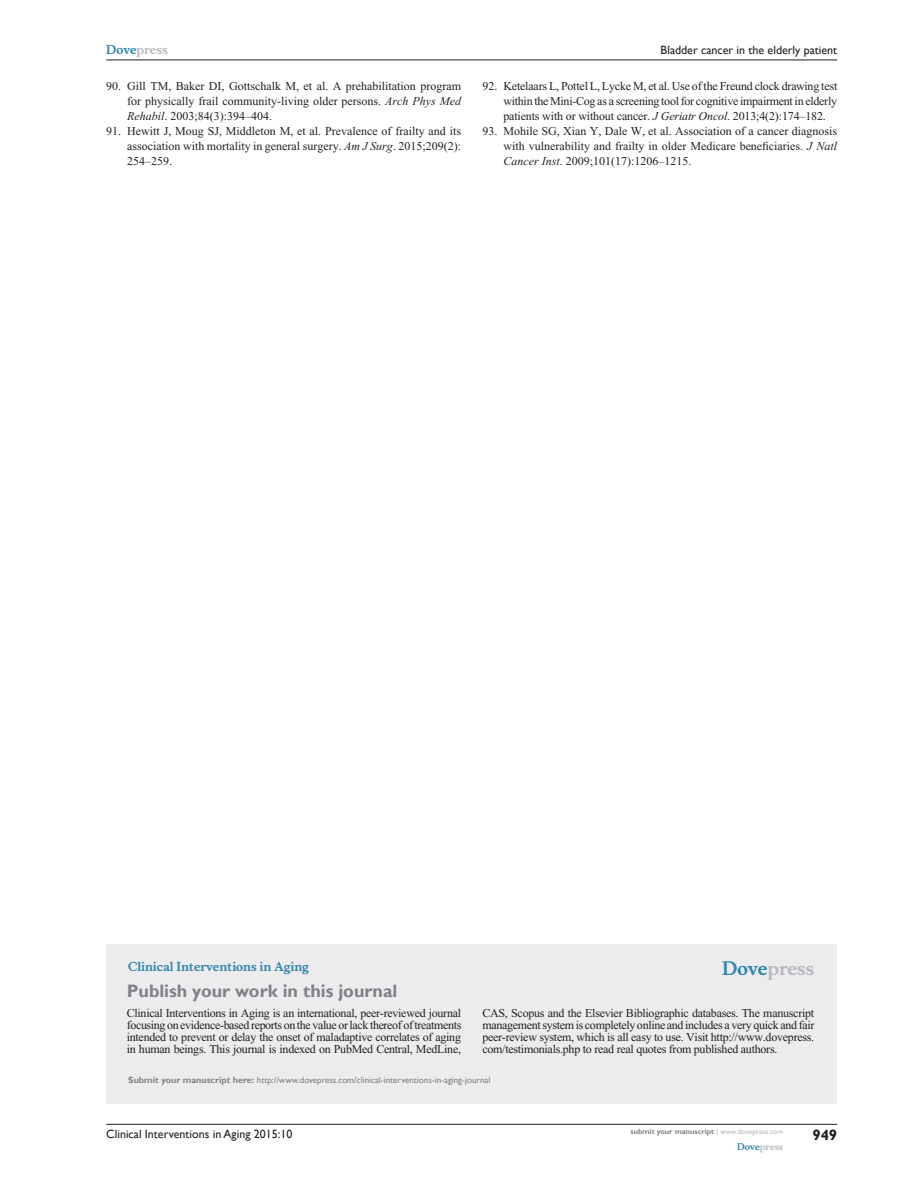
<style>
.page{position:relative;width:918px;height:1188px;background:#fff}
.page>*{position:absolute;margin:0;border:0;box-sizing:border-box;transform-origin:0 0}
.PromBx-H1{font:700 18px "Gill Sans";color:#808285}
.PromBx-Brand{font:700 18px "Musee";color:#b8b9bc}
.t1{font:700 15px "Gill Sans";color:#231f20}
.RefNL2{font:12px/15px "Times New Roman";color:#231f20;text-align:justify}
.PromBx-Tx{font:12px/12px "Times New Roman";letter-spacing:-.02em;color:#231f20;text-align:justify}
.t2{font:12px "Gill Sans";color:#231f20}
.PromBx-JrnlName{font:700 12px "Musee";color:#3485ae}
.t3{font:700 12px "Musee";color:#b8b9bc}
.PromBx-SubmitMssWebA{font:9px "Gill Sans";color:#808285}
.t4{font:700 9px "Musee";color:#b8b9bc}
.t5{font:700 7.5px "Gill Sans";color:#808285}
.s1{color:#3485ae}
.s2{font-style:italic}
.s3{font-weight:700}
.s4{font-weight:400;color:#b8b9bc}
</style>
<div class="page">
<div style="left:106px;top:944px;width:731px;height:159px;background:#ececee"></div>
<hr style="left:106px;top:1124px;width:731px;height:1px;background:#231f20">
<hr style="left:106px;top:60px;width:731px;height:1px;background:#231f20">
<p class="t3" style="left:106px;top:43px;width:63px"><span class="s1">Dove</span>press</p>
<p class="RefNL2" style="left:127px;top:79px;width:335px;text-indent:-21px">90. Gill TM, Baker DI, Gottschalk M, et al. A prehabilitation program for physically frail community-living older persons. <span class="s2">Arch Phys Med Rehabil</span>. 2003;84(3):394–404.</p>
<p class="RefNL2" style="left:127px;top:124px;width:335px;text-indent:-21px">91. Hewitt J, Moug SJ, Middleton M, et al. Prevalence of frailty and its association with mortality in general surgery. <span class="s2">Am J Surg</span>. 2015;209(2):<br>254–259.</p>
<p class="t2" style="left:661px;top:43px;width:178px">Bladder cancer in the elderly patient</p>
<p class="RefNL2" style="left:503px;top:79px;width:335px;text-indent:-21px">92. Ketelaars L, Pottel L, Lycke M, et al. Use of the Freund clock drawing test within the Mini-Cog as a screening tool for cognitive impairment in elderly patients with or without cancer. <span class="s2">J Geriatr Oncol</span>. 2013;4(2):174–182.</p>
<p class="RefNL2" style="left:503px;top:124px;width:335px;text-indent:-21px">93. Mohile SG, Xian Y, Dale W, et al. Association of a cancer diagnosis with vulnerability and frailty in older Medicare beneficiaries. <span class="s2">J Natl Cancer Inst</span>. 2009;101(17):1206–1215.</p>
<p class="PromBx-JrnlName" style="left:128px;top:959px;width:182px">Clinical Interventions in Aging</p>
<p class="PromBx-H1" style="left:127px;top:980px;width:272px">Publish your work in this journal</p>
<p class="PromBx-Brand" style="left:722px;top:958px;width:94px"><span class="s1">Dove</span>press</p>
<p class="PromBx-Tx" style="left:127px;top:1007px;width:336px">Clinical Interventions in Aging is an international, peer-reviewed journal focusing on evidence-based reports on the value or lack thereof of treatments intended to prevent or delay the onset of maladaptive correlates of aging in human beings. This journal is indexed on PubMed Central, MedLine,</p>
<p class="PromBx-Tx" style="left:482px;top:1007px;width:333px">CAS, Scopus and the Elsevier Bibliographic databases. The manuscript management system is completely online and includes a very quick and fair peer-review system, which is all easy to use. Visit http://www.dovepress. com/testimonials.php to read real quotes from published authors.</p>
<p class="PromBx-SubmitMssWebA" style="left:128px;top:1075px;width:364px"><span class="s3">Submit your manuscript here:</span> http://www.dovepress.com/clinical-interventions-in-aging-journal</p>
<p class="t2" style="left:106px;top:1127px;width:188px">Clinical Interventions in Aging 2015:10</p>
<p class="t5" style="left:631px;top:1127px;width:154px">submit your manuscript <span class="s4">| www.dovepress.com</span></p>
<p class="t4" style="left:737px;top:1141px;width:48px"><span class="s1">Dove</span>press</p>
<p class="t1" style="left:812px;top:1126px;width:26px">949</p>
</div>
